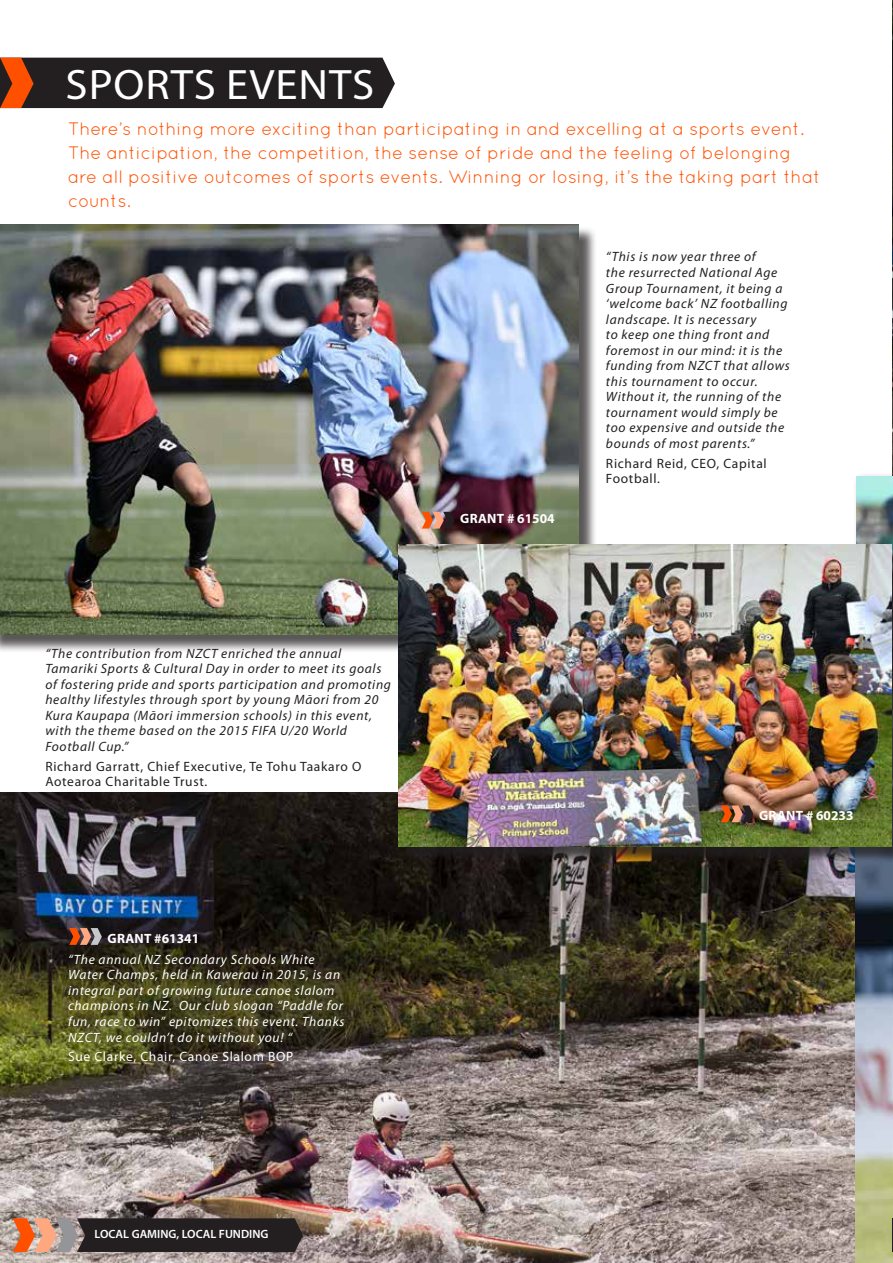
<style>
.page{position:relative;width:893px;height:1263px;background:#fff}
.page>*{position:absolute;margin:0;border:0;box-sizing:border-box;transform-origin:0 0}
.t1{font:42.75px "Myriad Pro";letter-spacing:.02em;color:#fff;scale:1.05 1}
.t2{font:18px/24px "Quicksand";color:#ff5000}
.t3{font:italic 13.5px/15.6px "Myriad Pro";letter-spacing:.05em;color:#231f20}
.t4{font:italic 13.5px/15.6px "Myriad Pro";letter-spacing:.05em;color:#fff}
.t5{font:13.5px/15.6px "Myriad Pro";letter-spacing:.05em;color:#231f20}
.t6{font:700 13.5px "Myriad Pro";letter-spacing:.01em;color:#fff}
.t7{font:13.5px "Myriad Pro";letter-spacing:.05em;color:#fff}
.t8{font:600 12px "Myriad Pro";color:#fff}
</style>
<div class="page">
<img style="left:892px;top:0;width:1px;height:472px">
<img style="left:854px;top:863px;width:39px;height:400px">
<div style="left:0;top:226px;width:597px;height:427px;background:#231f20;opacity:.75"></div>
<img style="left:0;top:224px;width:578px;height:410px">
<svg style="left:0;top:58px;width:395px;height:50px;background:#322521"></svg>
<svg style="left:422px;top:512px;width:32px;height:17px"></svg>
<img style="left:0;top:793px;width:854px;height:470px">
<svg style="left:69px;top:928px;width:33px;height:17px"></svg>
<svg style="left:13px;top:1218px;width:290px;height:34px;background:#4d3c36"></svg>
<div style="left:853px;top:472px;width:40px;height:346px;background:#231f20;opacity:.5"></div>
<img style="left:857px;top:476px;width:36px;height:71px">
<div style="left:401px;top:547px;width:492px;height:316px;background:#231f20;opacity:.75"></div>
<img style="left:399px;top:545px;width:493px;height:302px">
<svg style="left:721px;top:805px;width:32px;height:17px"></svg>
<h1 class="t1" style="left:66px;top:61px;width:295px">SPORTS EVENTS</h1>
<p class="t2" style="left:68px;top:117px;width:754px">There’s nothing more exciting than participating in and excelling at a sports event.<br>The anticipation, the competition, the sense of pride and the feeling of belonging are all positive outcomes of sports events. Winning or losing, it’s the taking part that counts.</p>
<p class="t3" style="left:45px;top:646px;width:347px">“The contribution from NZCT enriched the annual Tamariki Sports &amp; Cultural Day in order to meet its goals of fostering pride and sports participation and promoting healthy lifestyles through sport by young Māori from 20<br>Kura Kaupapa (Māori immersion schools) in this event, with the theme based on the 2015 FIFA U/20 World Football Cup.”</p>
<p class="t5" style="left:45px;top:758px;width:318px">Richard Garratt, Chief Executive, Te Tohu Taakaro O<br>Aotearoa Charitable Trust.</p>
<p class="t6" style="left:108px;top:931px;width:93px">GRANT #61341</p>
<p class="t4" style="left:68px;top:952px;width:278px">“The annual NZ Secondary Schools White Water Champs, held in Kawerau in 2015, is an integral part of growing future canoe slalom champions in NZ. Our club slogan “Paddle for fun, race to win” epitomizes this event. Thanks NZCT, we couldn’t do it without you! “</p>
<p class="t7" style="left:68px;top:1049px;width:227px">Sue Clarke, Chair, Canoe Slalom BOP</p>
<p class="t8" style="left:95px;top:1227px;width:175px">LOCAL GAMING, LOCAL FUNDING</p>
<p class="t6" style="left:460px;top:511px;width:96px">GRANT # 61504</p>
<p class="t3" style="left:606px;top:249px;width:185px">“This is now year three of<br>the resurrected National Age<br>Group Tournament, it being a ‘welcome back’ NZ footballing landscape. It is necessary<br>to keep one thing front and foremost in our mind: it is the funding from NZCT that allows this tournament to occur.<br>Without it, the running of the tournament would simply be too expensive and outside the bounds of most parents.”</p>
<p class="t5" style="left:606px;top:455px;width:162px">Richard Reid, CEO, Capital<br>Football.</p>
<p class="t6" style="left:759px;top:808px;width:96px">GRANT # 60233</p>
</div>
